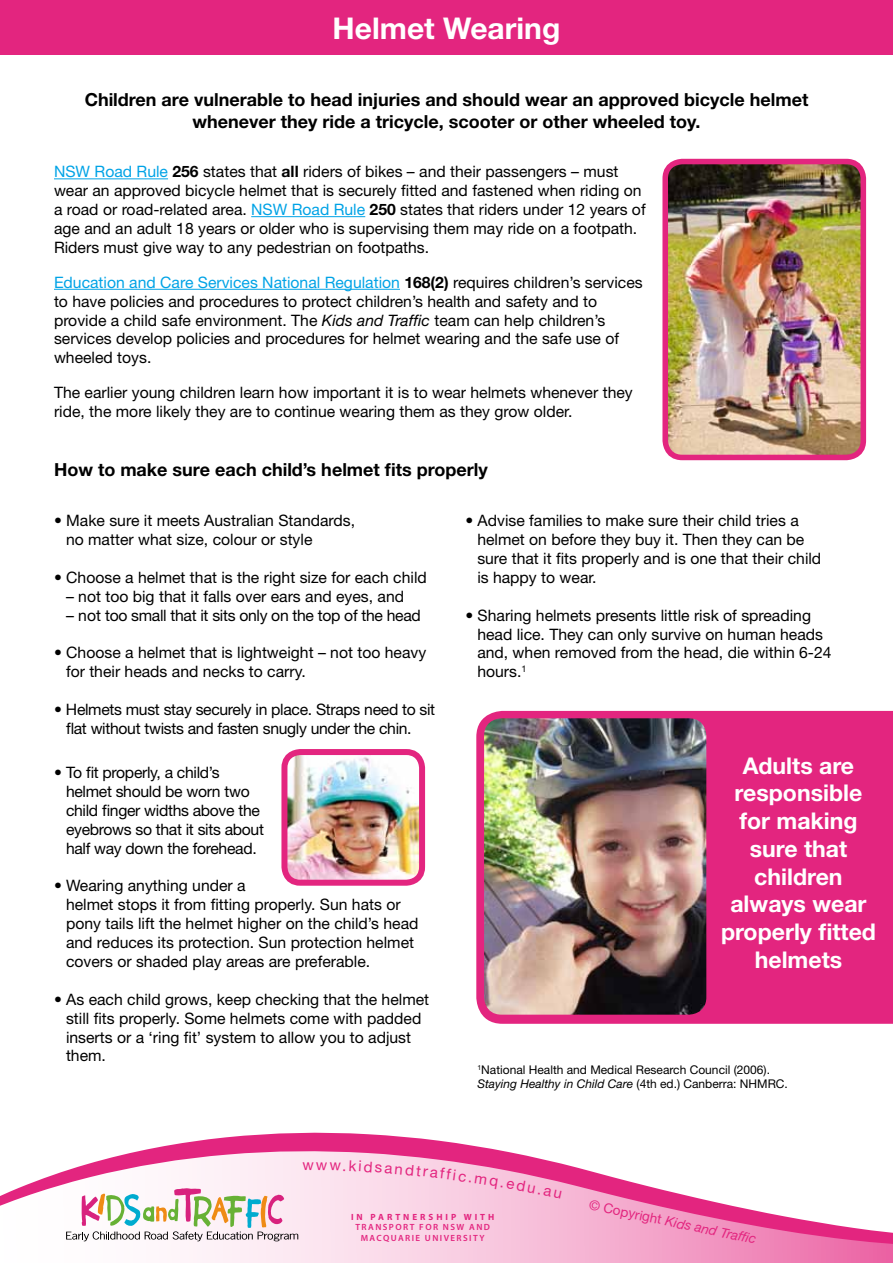
<style>
.page{position:relative;width:893px;height:1263px;background:#fff}
.page>*{position:absolute;margin:0;border:0;box-sizing:border-box;transform-origin:0 0}
.t1{font:700 30px "Helvetica Neue LT Std";color:#fff}
.t2{font:700 23.1px/27.6px "Helvetica Neue LT Std";color:#fff;text-align:center}
.t3{font:700 18px/21.6px "Helvetica Neue LT Std";color:#000;text-align:center}
.t4{font:15.75px/18.9px "Helvetica Neue LT Std";color:#000}
.t5{font:15.75px/18.9px "Helvetica Neue LT Std";letter-spacing:-.02em;color:#000}
.t6{font:15px "Helvetica Neue LT Std";color:#e3257f}
.t7{font:italic 13.5px "Helvetica Neue LT Std";color:#e3257f}
.t8{font:12px/14.4px "Helvetica Neue LT Std";color:#000}
.t9{font:600 9px/10.5px "Myriad Pro";letter-spacing:.16em;color:#e3257f;text-align:center}
.t10{font:700 9px "Myriad Pro";letter-spacing:.33em;color:#e3257f}
.s1{color:#00a3e6}
.s2{font-weight:700}
.s3{font-style:italic}
.s4{font-style:normal}
</style>
<div class="page">
<svg style="left:180px;top:1256px;width:713px;height:7px"></svg>
<svg style="left:0;top:1132px;width:893px;height:124px"></svg>
<svg style="left:66px;top:1188px;width:232px;height:53px"></svg>
<div style="left:0;top:0;width:893px;height:54px;background:#e3257f"></div>
<hr style="left:54px;top:178px;width:114px;height:1px;background:#00a3e6">
<hr style="left:251px;top:216px;width:114px;height:1px;background:#00a3e6">
<hr style="left:54px;top:289px;width:346px;height:1px;background:#00a3e6">
<img style="left:669px;top:166px;width:190px;height:287px">
<div style="left:662px;top:159px;width:204px;height:301px;border:6px solid #e3257f;border-radius:17px"></div>
<img style="left:288px;top:756px;width:130px;height:123px">
<div style="left:281px;top:749px;width:144px;height:137px;border:6px solid #e3257f;border-radius:16px"></div>
<div style="left:476px;top:711px;width:417px;height:313px;background:#e3257f"></div>
<img style="left:484px;top:718px;width:222px;height:297px">
<svg style="left:316px;top:1160px;width:246px;height:38px"></svg>
<h1 class="t1" style="left:333px;top:10px;width:229px">Helmet Wearing</h1>
<p class="t3" style="left:85px;top:89px;width:725px">Children are vulnerable to head injuries and should wear an approved bicycle helmet whenever they ride a tricycle, scooter or other wheeled toy.</p>
<p class="t4" style="left:54px;top:162px;width:593px"><span class="s1">NSW Road Rule</span> <span class="s2">256</span> states that <span class="s2">all</span> riders of bikes – and their passengers – must wear an approved bicycle helmet that is securely fitted and fastened when riding on a road or road-related area. <span class="s1">NSW Road Rule</span> <span class="s2">250</span> states that riders under 12 years of age and an adult 18 years or older who is supervising them may ride on a footpath.<br>Riders must give way to any pedestrian on footpaths.</p>
<p class="t4" style="left:54px;top:272px;width:590px"><span class="s1">Education and Care Services National Regulation</span> <span class="s2">168(2)</span> requires children’s services to have policies and procedures to protect children’s health and safety and to provide a child safe environment. The <span class="s3">Kids and Traffic</span> team can help children’s services develop policies and procedures for helmet wearing and the safe use of wheeled toys.</p>
<p class="t4" style="left:54px;top:383px;width:580px">The earlier young children learn how important it is to wear helmets whenever they ride, the more likely they are to continue wearing them as they grow older.</p>
<p class="t3" style="left:54px;top:458px;width:435px">How to make sure each child’s helmet fits properly</p>
<p class="t4" style="left:66px;top:511px;width:291px;text-indent:-12px">• Make sure it meets Australian Standards, no matter what size, colour or style</p>
<p class="t4" style="left:54px;top:568px;width:374px">• Choose a helmet that is the right size for each child</p>
<p class="t4" style="left:66px;top:586px;width:340px">– not too big that it falls over ears and eyes, and</p>
<p class="t5" style="left:66px;top:605px;width:356px">– not too small that it sits only on the top of the head</p>
<p class="t4" style="left:66px;top:643px;width:362px;text-indent:-12px">• Choose a helmet that is lightweight – not too heavy for their heads and necks to carry.</p>
<p class="t5" style="left:66px;top:700px;width:371px;text-indent:-12px">• Helmets must stay securely in place. Straps need to sit flat without twists and fasten snugly under the chin.</p>
<p class="t5" style="left:66px;top:763px;width:199px;text-indent:-12px">• To fit properly, a child’s helmet should be worn two child finger widths above the eyebrows so that it sits about half way down the forehead.</p>
<p class="t4" style="left:66px;top:876px;width:354px;text-indent:-12px">• Wearing anything under a<br>helmet stops it from fitting properly. Sun hats or pony tails lift the helmet higher on the child’s head and reduces its protection. Sun protection helmet covers or shaded play areas are preferable.</p>
<p class="t4" style="left:66px;top:989px;width:365px;text-indent:-12px">• As each child grows, keep checking that the helmet still fits properly. Some helmets come with padded inserts or a ‘ring fit’ system to allow you to adjust them.</p>
<p class="t4" style="left:477px;top:511px;width:345px;text-indent:-12px">• Advise families to make sure their child tries a helmet on before they buy it. Then they can be sure that it fits properly and is one that their child is happy to wear.</p>
<p class="t4" style="left:477px;top:605px;width:356px;text-indent:-12px">• Sharing helmets presents little risk of spreading head lice. They can only survive on human heads and, when removed from the head, die within 6-24 hours.<sup>1</sup></p>
<h2 class="t2" style="left:721px;top:751px;width:156px">Adults are responsible for making sure that children always wear properly fitted helmets</h2>
<p class="t6" style="left:302px;top:1155px;width:13px">w</p>
<p class="t8" style="left:477px;top:1062px;width:312px"><sup>1</sup>National Health and Medical Research Council (2006).<br><span class="s3">Staying Healthy in Child Care</span> (4th ed.) Canberra: NHMRC.</p>
<p class="t10" style="left:351px;top:1211px;width:145px">IN PARTNERSHIP WITH</p>
<p class="t9" style="left:355px;top:1222px;width:136px">TRANSPORT FOR NS W AND<br>MACQUARIE UNIVERSITY</p>
<p class="t7" style="left:591px;top:1196px;width:172px;rotate:12deg"><span class="s4">© Copyright</span> Kids and Traffi c</p>
</div>
